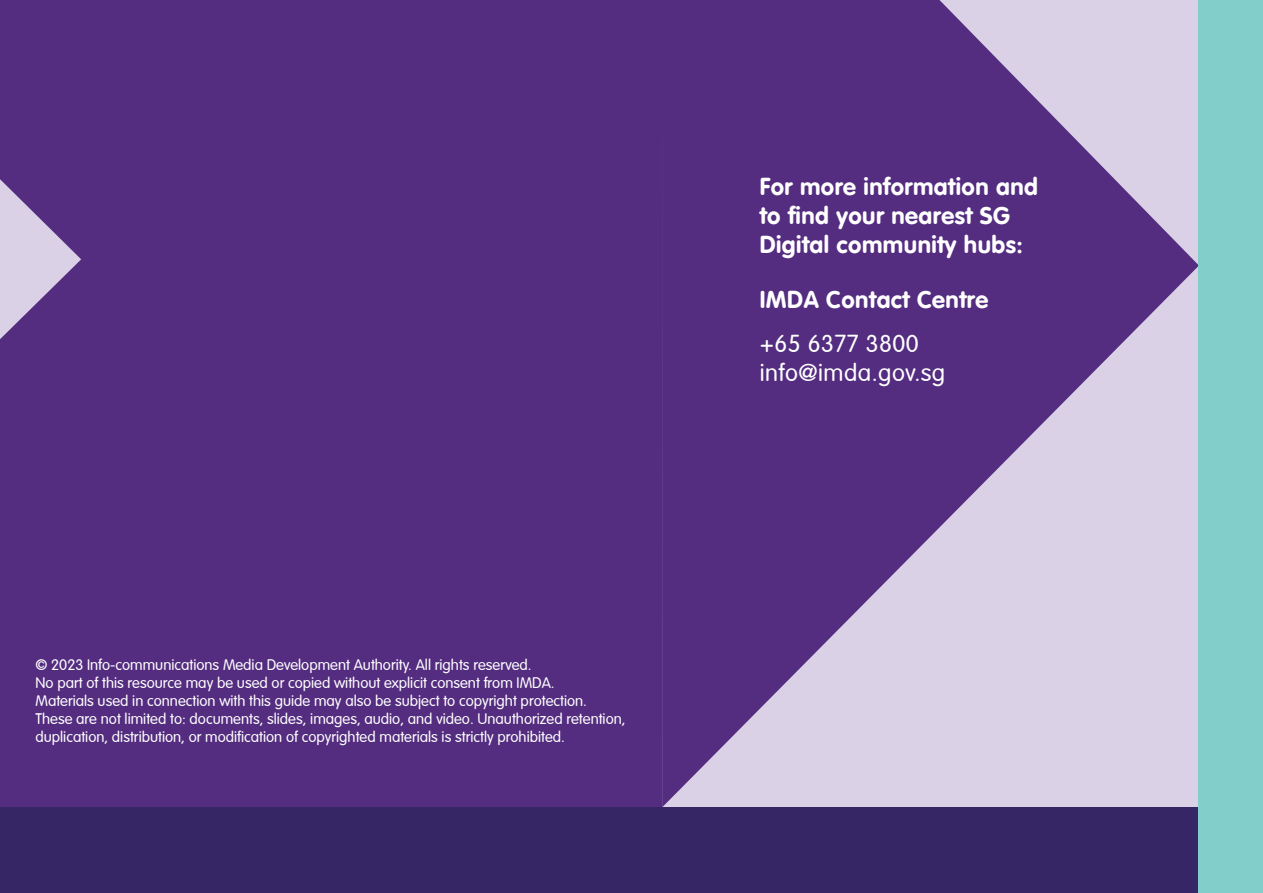
<style>
.page{position:relative;width:1263px;height:893px;background:#fff}
.page>*{position:absolute;margin:0;border:0;box-sizing:border-box;transform-origin:0 0}
.t1{font:24px/28.8px "VAG Rounded Bold";letter-spacing:.02em;color:#fff}
.t2{font:300 24px/28.8px "VAG Rounded";letter-spacing:.02em;color:#fff}
.t3{font:300 15px/18px "VAG Rounded";color:#fff}
</style>
<div class="page">
<div style="left:0;top:0;width:662px;height:893px;background:#542d80"></div>
<div style="left:0;top:808px;width:1263px;height:85px;background:#372665"></div>
<svg style="left:0;top:179px;width:81px;height:160px"></svg>
<svg style="left:662px;top:0;width:537px;height:807px;background:#8b70aa"></svg>
<div style="left:1199px;top:0;width:64px;height:893px;background:#82ceca"></div>
<p class="t3" style="left:35px;top:656px;width:592px">© 2023 Info-communications Media Development Authority. All rights reserved.<br>No part of this resource may be used or copied without explicit consent from IMDA.<br>Materials used in connection with this guide may also be subject to copyright protection.<br>These are not limited to: documents, slides, images, audio, and video. Unauthorized retention, duplication, distribution, or modification of copyrighted materials is strictly prohibited.</p>
<h1 class="t1" style="left:760px;top:172px;width:280px">For more information and to find your nearest SG<br>Digital community hubs:</h1>
<h1 class="t1" style="left:760px;top:284px;width:230px">IMDA Contact Centre</h1>
<h1 class="t2" style="left:760px;top:329px;width:187px">+65 6377 3800 info@imda.gov.sg</h1>
</div>
